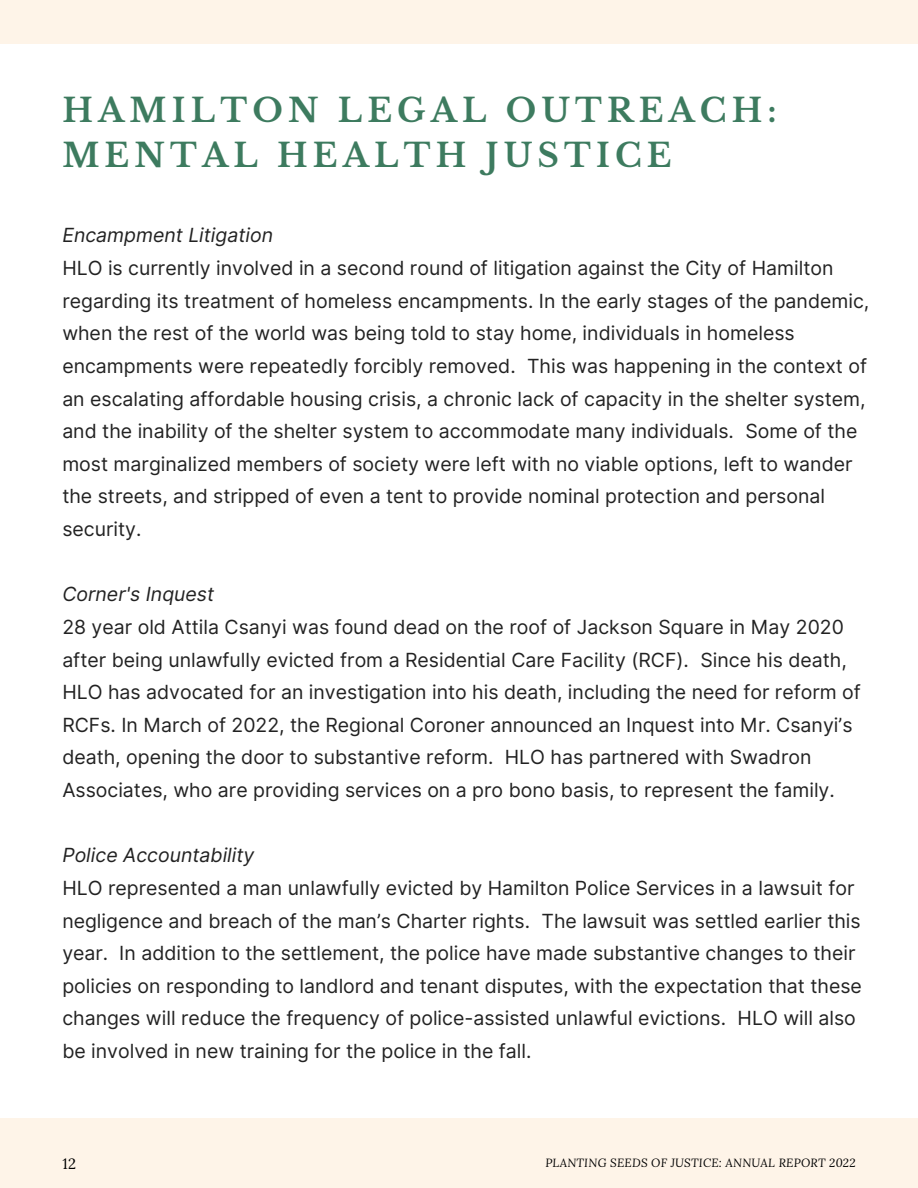
<style>
.page{position:relative;width:918px;height:1188px;background:#fef4e8}
.page>*{position:absolute;margin:0;border:0;box-sizing:border-box;transform-origin:0 0}
.t1{font:700 32.4px/45px "Libre Baskerville";letter-spacing:.16em;color:#3d7b5f}
.t2{font:19.5px/32.7px "Inter";color:#222}
.t3{font:italic 19.5px "Inter";color:#222}
.t4{font:14.85px "Lora";color:#000}
.t5{font:italic 11.85px "Lora";letter-spacing:.02em;color:#000}
</style>
<div class="page">
<div style="left:0;top:45px;width:918px;height:287px;background:#fff"></div>
<div style="left:0;top:830px;width:918px;height:287px;background:#fff"></div>
<div style="left:0;top:591px;width:918px;height:287px;background:#fff"></div>
<div style="left:0;top:308px;width:918px;height:286px;background:#fff"></div>
<h1 class="t1" style="left:62px;top:88px;width:716px">HAMILTON LEGAL OUTREACH:<br>MENTAL HEALTH JUSTICE</h1>
<p class="t3" style="left:62px;top:224px;width:212px">Encampment Litigation</p>
<p class="t2" style="left:62px;top:252px;width:809px">HLO is currently involved in a second round of litigation against the City of Hamilton regarding its treatment of homeless encampments. In the early stages of the pandemic, when the rest of the world was being told to stay home, individuals in homeless encampments were repeatedly forcibly removed. This was happening in the context of an escalating affordable housing crisis, a chronic lack of capacity in the shelter system, and the inability of the shelter system to accommodate many individuals. Some of the most marginalized members of society were left with no viable options, left to wander the streets, and stripped of even a tent to provide nominal protection and personal security.</p>
<p class="t3" style="left:62px;top:583px;width:153px">Corner's Inquest</p>
<p class="t2" style="left:62px;top:610px;width:800px">28 year old Attila Csanyi was found dead on the roof of Jackson Square in May 2020 after being unlawfully evicted from a Residential Care Facility (RCF). Since his death, HLO has advocated for an investigation into his death, including the need for reform of RCFs. In March of 2022, the Regional Coroner announced an Inquest into Mr. Csanyi’s death, opening the door to substantive reform. HLO has partnered with Swadron Associates, who are providing services on a pro bono basis, to represent the family.</p>
<p class="t3" style="left:62px;top:844px;width:194px">Police Accountability</p>
<p class="t2" style="left:62px;top:871px;width:801px">HLO represented a man unlawfully evicted by Hamilton Police Services in a lawsuit for negligence and breach of the man’s Charter rights. The lawsuit was settled earlier this year. In addition to the settlement, the police have made substantive changes to their policies on responding to landlord and tenant disputes, with the expectation that these changes will reduce the frequency of police-assisted unlawful evictions. HLO will also be involved in new training for the police in the fall.</p>
<p class="t4" style="left:62px;top:1154px;width:15px">12</p>
<p class="t5" style="left:545px;top:1154px;width:312px">PLANTING SEEDS OF JUSTICE: ANNUAL REPORT 2022</p>
</div>
